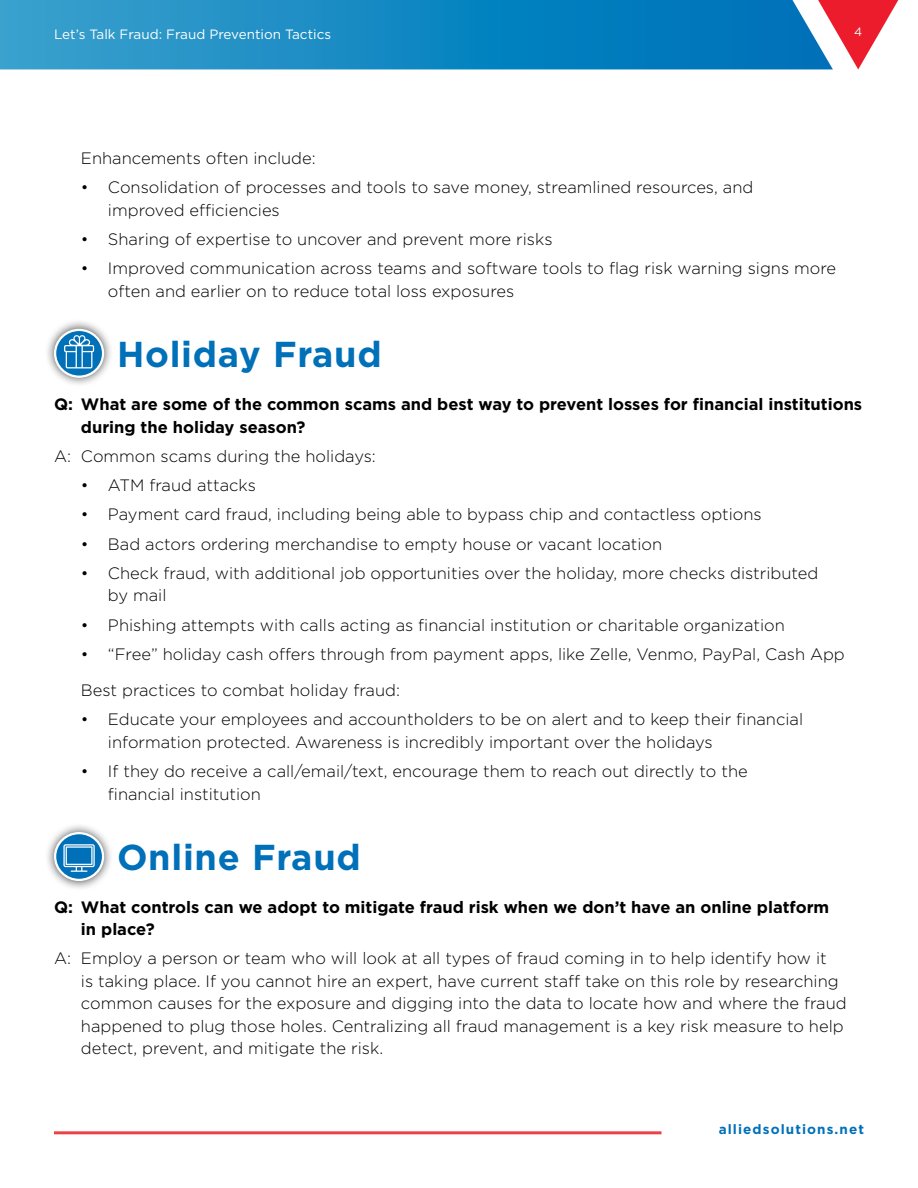
<style>
.page{position:relative;width:918px;height:1188px;background:#fff}
.page>*{position:absolute;margin:0;border:0;box-sizing:border-box;transform-origin:0 0}
.t1{font:700 36px "Gotham HTF";letter-spacing:.02em;color:#0070b9}
.t2{font:300 16.5px/22.5px "Gotham HTF";color:#000}
.t3{font:700 16.5px/22.5px "Gotham HTF";color:#000}
.t4{font:13.5px "Gotham HTF";color:#fff}
.t5{font:700 13.5px "Gotham HTF";letter-spacing:.08em;color:#0070b9}
.t6{font:12px "Gotham HTF";color:#fff}
</style>
<div class="page">
<svg style="left:833px;top:0;width:66px;height:69px"></svg>
<svg style="left:0;top:0;width:833px;height:69px;background:#198ac3"></svg>
<hr style="left:54px;top:1131px;width:608px;height:3px;background:#ef4144">
<div style="left:44px;top:319px;width:70px;height:69px;background:#000;opacity:.75"></div>
<svg style="left:55px;top:330px;width:48px;height:47px"></svg>
<div style="left:54px;top:329px;width:50px;height:49px;border:2px solid #fff;border-radius:50%"></div>
<div style="left:44px;top:822px;width:70px;height:69px;background:#000;opacity:.75"></div>
<svg style="left:55px;top:833px;width:48px;height:47px"></svg>
<div style="left:54px;top:832px;width:50px;height:49px;border:2px solid #fff;border-radius:50%"></div>
<svg style="left:63px;top:844px;width:32px;height:28px"></svg>
<svg style="left:64px;top:335px;width:30px;height:33px"></svg>
<p class="t4" style="left:54px;top:27px;width:279px">Let’s Talk Fraud: Fraud Prevention Tactics</p>
<p class="t6" style="left:854px;top:25px;width:10px">4</p>
<p class="t2" style="left:81px;top:147px;width:236px">Enhancements often include:</p>
<p class="t2" style="left:108px;top:176px;width:647px;text-indent:-27px">• Consolidation of processes and tools to save money, streamlined resources, and improved efficiencies</p>
<p class="t2" style="left:81px;top:228px;width:473px">• Sharing of expertise to uncover and prevent more risks</p>
<p class="t2" style="left:108px;top:257px;width:730px;text-indent:-27px">• Improved communication across teams and software tools to flag risk warning signs more often and earlier on to reduce total loss exposures</p>
<h1 class="t1" style="left:117px;top:334px;width:266px">Holiday Fraud</h1>
<p class="t3" style="left:81px;top:393px;width:783px;text-indent:-27px">Q: What are some of the common scams and best way to prevent losses for financial institutions during the holiday season?</p>
<p class="t2" style="left:54px;top:445px;width:323px">A: Common scams during the holidays:</p>
<p class="t2" style="left:81px;top:474px;width:177px">• ATM fraud attacks</p>
<p class="t2" style="left:81px;top:503px;width:682px">• Payment card fraud, including being able to bypass chip and contactless options</p>
<p class="t2" style="left:81px;top:532px;width:583px">• Bad actors ordering merchandise to empty house or vacant location</p>
<p class="t2" style="left:108px;top:562px;width:712px;text-indent:-27px">• Check fraud, with additional job opportunities over the holiday, more checks distributed by mail</p>
<p class="t2" style="left:81px;top:613px;width:705px">• Phishing attempts with calls acting as financial institution or charitable organization</p>
<p class="t2" style="left:81px;top:636px;width:765px;line-height:36px">• “Free” holiday cash offers through from payment apps, like Zelle, Venmo, PayPal, Cash App<br>Best practices to combat holiday fraud:</p>
<p class="t2" style="left:108px;top:708px;width:697px;text-indent:-27px">• Educate your employees and accountholders to be on alert and to keep their financial information protected. Awareness is incredibly important over the holidays</p>
<p class="t2" style="left:108px;top:760px;width:641px;text-indent:-27px">• If they do receive a call/email/text, encourage them to reach out directly to the financial institution</p>
<h1 class="t1" style="left:117px;top:836px;width:245px">Online Fraud</h1>
<p class="t3" style="left:81px;top:895px;width:750px;text-indent:-27px">Q: What controls can we adopt to mitigate fraud risk when we don’t have an online platform in place?</p>
<p class="t2" style="left:81px;top:947px;width:767px;text-indent:-27px">A: Employ a person or team who will look at all types of fraud coming in to help identify how it<br>is taking place. If you cannot hire an expert, have current staff take on this role by researching common causes for the exposure and digging into the data to locate how and where the fraud happened to plug those holes. Centralizing all fraud management is a key risk measure to help detect, prevent, and mitigate the risk.</p>
<p class="t5" style="left:719px;top:1122px;width:147px">alliedsolutions.net</p>
</div>
